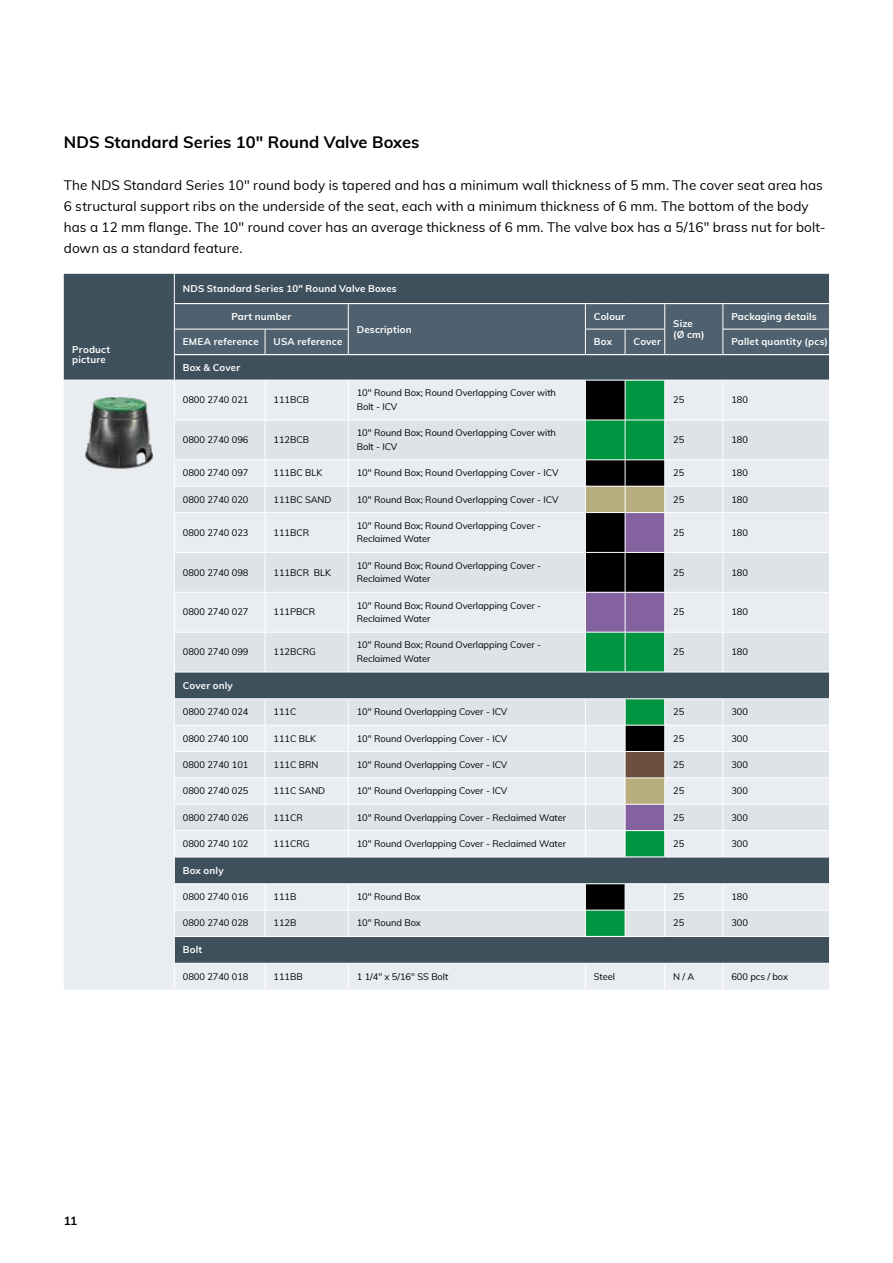
<style>
.page{position:relative;width:893px;height:1263px;background:#fff}
.page>*{position:absolute;margin:0;border:0;box-sizing:border-box;transform-origin:0 0}
.t1{font:700 16.5px "Muli";letter-spacing:.005em;color:#000}
.t2{font:13.5px/21px "Muli";letter-spacing:.01em;color:#000}
.t3{font:700 12px "Muli";color:#000}
.t4{font:700 9.75px/10.5px "Muli";letter-spacing:.02em;color:#fff}
.t5{font:9.3px/13.5px "Muli";letter-spacing:-.005em;color:#000}
</style>
<div class="page">
<div style="left:64px;top:274px;width:765px;height:106px;background:#3e505c"></div>
<div style="left:64px;top:381px;width:110px;height:609px;background:#e9ecf0"></div>
<hr style="left:174px;top:274px;width:1px;height:30px;background:#fff">
<hr style="left:175px;top:303px;width:90px;height:1px;background:#fff">
<hr style="left:265px;top:303px;width:83px;height:1px;background:#fff">
<hr style="left:348px;top:303px;width:237px;height:1px;background:#fff">
<hr style="left:585px;top:303px;width:40px;height:1px;background:#fff">
<hr style="left:625px;top:303px;width:40px;height:1px;background:#fff">
<hr style="left:665px;top:303px;width:58px;height:1px;background:#fff">
<hr style="left:723px;top:303px;width:106px;height:1px;background:#fff">
<svg style="left:174px;top:304px;width:655px;height:686px;background:#b5bec3"></svg>
<hr style="left:175px;top:936px;width:90px;height:1px;background:#fff">
<hr style="left:265px;top:936px;width:83px;height:1px;background:#fff">
<hr style="left:348px;top:936px;width:237px;height:1px;background:#fff">
<hr style="left:585px;top:936px;width:40px;height:1px;background:#fff">
<hr style="left:625px;top:936px;width:40px;height:1px;background:#fff">
<hr style="left:723px;top:936px;width:106px;height:1px;background:#fff">
<img style="left:85px;top:397px;width:68px;height:73px">
<h1 class="t1" style="left:64px;top:130px;width:357px">NDS Standard Series 10" Round Valve Boxes</h1>
<p class="t2" style="left:64px;top:173px;width:763px">The NDS Standard Series 10" round body is tapered and has a minimum wall thickness of 5 mm. The cover seat area has 6 structural support ribs on the underside of the seat, each with a minimum thickness of 6 mm. The bottom of the body has a 12 mm flange. The 10" round cover has an average thickness of 6 mm. The valve box has a 5/16" brass nut for bolt&shy;down as a standard feature.</p>
<p class="t4" style="left:183px;top:283px;width:215px">NDS Standard Series 10" Round Valve Boxes</p>
<p class="t4" style="left:231px;top:311px;width:61px">Part number</p>
<p class="t4" style="left:357px;top:323px;width:56px">Description</p>
<p class="t4" style="left:594px;top:311px;width:33px">Colour</p>
<p class="t4" style="left:731px;top:311px;width:87px">Packaging details</p>
<p class="t4" style="left:673px;top:318px;width:33px">Size (Ø cm)</p>
<p class="t4" style="left:183px;top:336px;width:77px">EMEA reference</p>
<p class="t4" style="left:274px;top:336px;width:70px">USA reference</p>
<p class="t4" style="left:594px;top:336px;width:20px">Box</p>
<p class="t4" style="left:634px;top:336px;width:29px">Cover</p>
<p class="t4" style="left:731px;top:336px;width:98px">Pallet quantity (pcs)</p>
<p class="t4" style="left:183px;top:362px;width:59px">Box &amp; Cover</p>
<p class="t5" style="left:183px;top:393px;width:67px">0800 2740 021</p>
<p class="t5" style="left:274px;top:393px;width:37px">111BCB</p>
<p class="t5" style="left:357px;top:386px;width:201px">10" Round Box; Round Overlapping Cover with<br>Bolt - ICV</p>
<p class="t5" style="left:673px;top:393px;width:13px">25</p>
<p class="t5" style="left:731px;top:393px;width:18px">180</p>
<p class="t5" style="left:183px;top:432px;width:67px">0800 2740 096</p>
<p class="t5" style="left:274px;top:432px;width:37px">112BCB</p>
<p class="t5" style="left:357px;top:426px;width:201px">10" Round Box; Round Overlapping Cover with<br>Bolt - ICV</p>
<p class="t5" style="left:673px;top:432px;width:13px">25</p>
<p class="t5" style="left:731px;top:432px;width:18px">180</p>
<p class="t5" style="left:183px;top:466px;width:67px">0800 2740 097</p>
<p class="t5" style="left:274px;top:466px;width:50px">111BC BLK</p>
<p class="t5" style="left:357px;top:466px;width:203px">10" Round Box; Round Overlapping Cover - ICV</p>
<p class="t5" style="left:673px;top:466px;width:13px">25</p>
<p class="t5" style="left:731px;top:466px;width:18px">180</p>
<p class="t5" style="left:183px;top:492px;width:67px">0800 2740 020</p>
<p class="t5" style="left:274px;top:492px;width:59px">111BC SAND</p>
<p class="t5" style="left:357px;top:492px;width:203px">10" Round Box; Round Overlapping Cover - ICV</p>
<p class="t5" style="left:673px;top:492px;width:13px">25</p>
<p class="t5" style="left:731px;top:492px;width:18px">180</p>
<p class="t5" style="left:183px;top:525px;width:67px">0800 2740 023</p>
<p class="t5" style="left:274px;top:525px;width:37px">111BCR</p>
<p class="t5" style="left:357px;top:518px;width:186px">10" Round Box; Round Overlapping Cover -<br>Reclaimed Water</p>
<p class="t5" style="left:673px;top:525px;width:13px">25</p>
<p class="t5" style="left:731px;top:525px;width:18px">180</p>
<p class="t5" style="left:183px;top:565px;width:67px">0800 2740 098</p>
<p class="t5" style="left:274px;top:565px;width:59px">111BCR BLK</p>
<p class="t5" style="left:357px;top:558px;width:186px">10" Round Box; Round Overlapping Cover -<br>Reclaimed Water</p>
<p class="t5" style="left:673px;top:565px;width:13px">25</p>
<p class="t5" style="left:731px;top:565px;width:18px">180</p>
<p class="t5" style="left:183px;top:605px;width:67px">0800 2740 027</p>
<p class="t5" style="left:274px;top:605px;width:43px">111PBCR</p>
<p class="t5" style="left:357px;top:598px;width:186px">10" Round Box; Round Overlapping Cover -<br>Reclaimed Water</p>
<p class="t5" style="left:673px;top:605px;width:13px">25</p>
<p class="t5" style="left:731px;top:605px;width:18px">180</p>
<p class="t5" style="left:183px;top:645px;width:67px">0800 2740 099</p>
<p class="t5" style="left:274px;top:645px;width:44px">112BCRG</p>
<p class="t5" style="left:357px;top:638px;width:186px">10" Round Box; Round Overlapping Cover -<br>Reclaimed Water</p>
<p class="t5" style="left:673px;top:645px;width:13px">25</p>
<p class="t5" style="left:731px;top:645px;width:18px">180</p>
<p class="t4" style="left:183px;top:679px;width:51px">Cover only</p>
<p class="t5" style="left:183px;top:705px;width:67px">0800 2740 024</p>
<p class="t5" style="left:274px;top:705px;width:24px">111C</p>
<p class="t5" style="left:357px;top:705px;width:152px">10" Round Overlapping Cover - ICV</p>
<p class="t5" style="left:673px;top:705px;width:13px">25</p>
<p class="t5" style="left:731px;top:705px;width:18px">300</p>
<p class="t5" style="left:183px;top:731px;width:67px">0800 2740 100</p>
<p class="t5" style="left:274px;top:731px;width:44px">111C BLK</p>
<p class="t5" style="left:357px;top:731px;width:152px">10" Round Overlapping Cover - ICV</p>
<p class="t5" style="left:673px;top:731px;width:13px">25</p>
<p class="t5" style="left:731px;top:731px;width:18px">300</p>
<p class="t5" style="left:183px;top:757px;width:67px">0800 2740 101</p>
<p class="t5" style="left:274px;top:757px;width:46px">111C BRN</p>
<p class="t5" style="left:357px;top:757px;width:152px">10" Round Overlapping Cover - ICV</p>
<p class="t5" style="left:673px;top:757px;width:13px">25</p>
<p class="t5" style="left:731px;top:757px;width:18px">300</p>
<p class="t5" style="left:183px;top:784px;width:67px">0800 2740 025</p>
<p class="t5" style="left:274px;top:784px;width:53px">111C SAND</p>
<p class="t5" style="left:357px;top:784px;width:152px">10" Round Overlapping Cover - ICV</p>
<p class="t5" style="left:673px;top:784px;width:13px">25</p>
<p class="t5" style="left:731px;top:784px;width:18px">300</p>
<p class="t5" style="left:183px;top:810px;width:67px">0800 2740 026</p>
<p class="t5" style="left:274px;top:810px;width:31px">111CR</p>
<p class="t5" style="left:357px;top:810px;width:211px">10" Round Overlapping Cover - Reclaimed Water</p>
<p class="t5" style="left:673px;top:810px;width:13px">25</p>
<p class="t5" style="left:731px;top:810px;width:18px">300</p>
<p class="t5" style="left:183px;top:836px;width:67px">0800 2740 102</p>
<p class="t5" style="left:274px;top:836px;width:38px">111CRG</p>
<p class="t5" style="left:357px;top:836px;width:211px">10" Round Overlapping Cover - Reclaimed Water</p>
<p class="t5" style="left:673px;top:836px;width:13px">25</p>
<p class="t5" style="left:731px;top:836px;width:18px">300</p>
<p class="t4" style="left:183px;top:864px;width:42px">Box only</p>
<p class="t5" style="left:183px;top:889px;width:67px">0800 2740 016</p>
<p class="t5" style="left:274px;top:889px;width:24px">111B</p>
<p class="t5" style="left:357px;top:889px;width:66px">10" Round Box</p>
<p class="t5" style="left:673px;top:889px;width:13px">25</p>
<p class="t5" style="left:731px;top:889px;width:18px">180</p>
<p class="t5" style="left:183px;top:916px;width:67px">0800 2740 028</p>
<p class="t5" style="left:274px;top:916px;width:24px">112B</p>
<p class="t5" style="left:357px;top:916px;width:66px">10" Round Box</p>
<p class="t5" style="left:673px;top:916px;width:13px">25</p>
<p class="t5" style="left:731px;top:916px;width:18px">300</p>
<p class="t4" style="left:183px;top:944px;width:21px">Bolt</p>
<p class="t5" style="left:183px;top:969px;width:67px">0800 2740 018</p>
<p class="t5" style="left:274px;top:969px;width:31px">111BB</p>
<p class="t5" style="left:357px;top:969px;width:93px">1 1/4" x 5/16" SS Bolt</p>
<p class="t5" style="left:594px;top:969px;width:23px">Steel</p>
<p class="t5" style="left:673px;top:969px;width:23px">N / A</p>
<p class="t5" style="left:731px;top:969px;width:58px">600 pcs / box</p>
<p class="t4" style="left:72px;top:343px;width:39px">Product picture</p>
<p class="t3" style="left:64px;top:1211px;width:15px">11</p>
</div>
